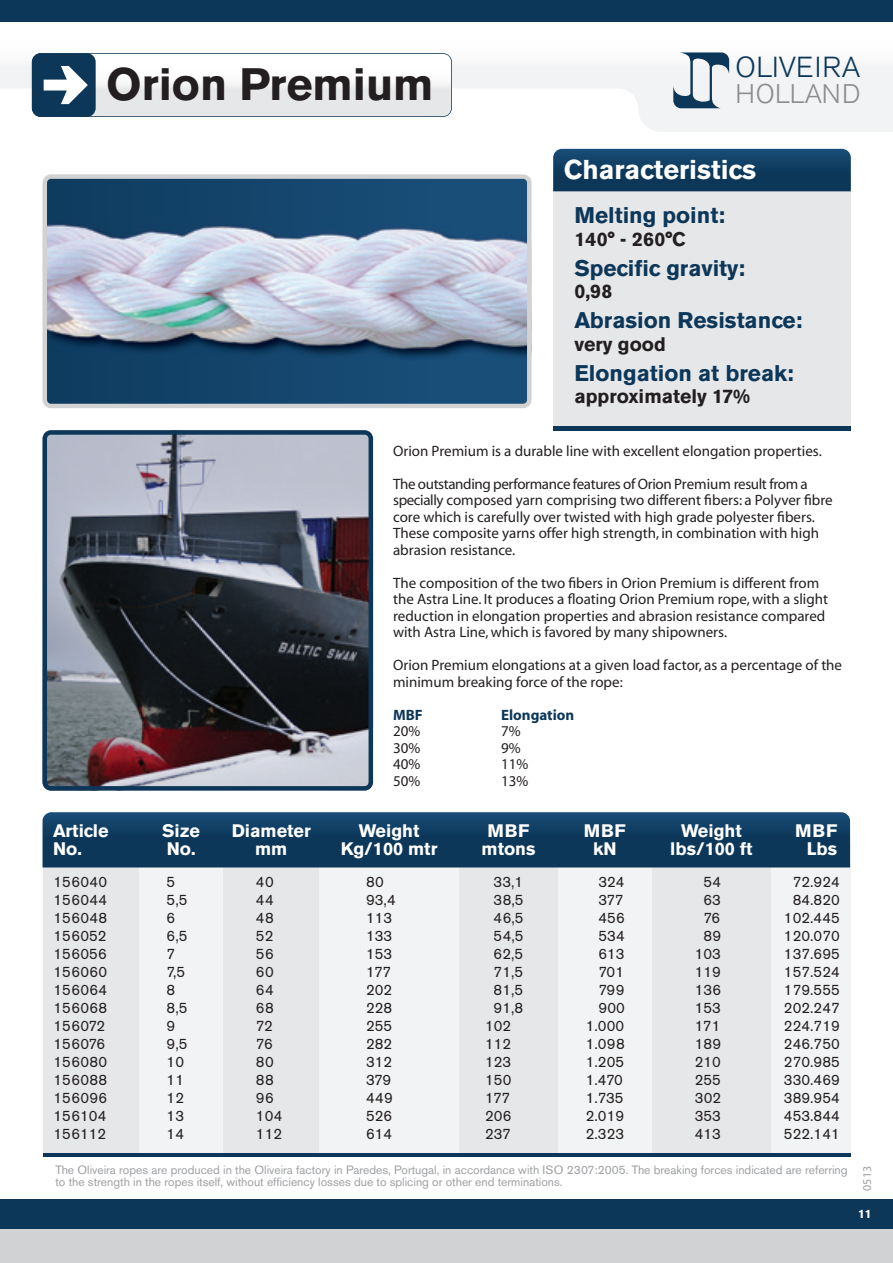
<style>
.page{position:relative;width:893px;height:1263px;background:#fff}
.page>*{position:absolute;margin:0;border:0;box-sizing:border-box;transform-origin:0 0}
.t1{font:700 45px "Akzidenz Grotesk BE";color:#231f20}
.t2{font:300 28.8px "Akzidenz Grotesk BE";letter-spacing:.02em;color:#0c3759}
.t3{font:700 27px "Akzidenz Grotesk BE";color:#fff}
.t4{font:300 26.7px "Akzidenz Grotesk BE";letter-spacing:.01em;color:#8a8c8f}
.t5{font:700 22.5px "Akzidenz Grotesk BE";color:#0c3759}
.t6{font:700 19.5px "Akzidenz Grotesk BE";color:#231f20}
.t7{font:700 18px/18px "Akzidenz Grotesk BE";color:#fff;text-align:center}
.t8{font:15px/16.5px "Myriad";color:#231f20}
.t9{font:15px/18px "Akzidenz Grotesk BE";color:#231f20}
.t10{font:15px/18px "Akzidenz Grotesk BE";letter-spacing:.02em;color:#231f20}
.t11{font:700 15px "Myriad";color:#0c3759}
.t12{font:12px/12px "Akzidenz Grotesk BE";color:#9d9fa2}
.t13{font:12px "Myriad";color:#9d9fa2}
.t14{font:700 12px "Akzidenz Grotesk BE";color:#fff}
</style>
<div class="page">
<svg style="left:0;top:21px;width:893px;height:111px"></svg>
<div style="left:0;top:1199px;width:893px;height:30px;background:#0c3759"></div>
<div style="left:0;top:1229px;width:893px;height:34px;background:#d1d2d4"></div>
<div style="left:0;top:0;width:893px;height:21px;background:#0c3759"></div>
<svg style="left:673px;top:52px;width:56px;height:56px"></svg>
<svg style="left:32px;top:53px;width:420px;height:64px"></svg>
<div style="left:139px;top:844px;width:85px;height:309px;background:#f2f3f4"></div>
<div style="left:319px;top:844px;width:140px;height:309px;background:#f2f3f4"></div>
<div style="left:558px;top:844px;width:94px;height:309px;background:#f2f3f4"></div>
<div style="left:770px;top:844px;width:80px;height:309px;background:#f2f3f4"></div>
<div style="left:43px;top:844px;width:96px;height:309px;background:#e6e7e9"></div>
<div style="left:224px;top:844px;width:95px;height:309px;background:#e6e7e9"></div>
<div style="left:459px;top:844px;width:99px;height:309px;background:#e6e7e9"></div>
<div style="left:652px;top:844px;width:118px;height:309px;background:#e6e7e9"></div>
<svg style="left:43px;top:812px;width:807px;height:55px;background:#103d60"></svg>
<hr style="left:43px;top:1153px;width:807px;height:4px;background:#0c3759">
<svg style="left:43px;top:174px;width:488px;height:234px;background:#6d88a2"></svg>
<div style="left:553px;top:181px;width:297px;height:245px;background:#e6e7e9"></div>
<svg style="left:553px;top:149px;width:298px;height:42px;background:#103e62"></svg>
<svg style="left:43px;top:430px;width:330px;height:361px;background:#60626c"></svg>
<hr style="left:553px;top:426px;width:297px;height:4px;background:#0c3759">
<h1 class="t1" style="left:106px;top:58px;width:329px">Orion Premium</h1>
<h2 class="t2" style="left:736px;top:51px;width:126px">OLIVEIRA</h2>
<h3 class="t4" style="left:736px;top:79px;width:126px">HOLLAND</h3>
<h3 class="t3" style="left:564px;top:154px;width:194px">Characteristics</h3>
<h3 class="t5" style="left:574px;top:202px;width:152px">Melting point:</h3>
<h3 class="t6" style="left:574px;top:228px;width:113px">140° - 260°C</h3>
<h3 class="t5" style="left:574px;top:255px;width:172px">Specific gravity:</h3>
<h3 class="t6" style="left:574px;top:280px;width:40px">0,98</h3>
<h3 class="t5" style="left:574px;top:307px;width:229px">Abrasion Resistance:</h3>
<h3 class="t6" style="left:574px;top:333px;width:93px">very good</h3>
<h3 class="t5" style="left:574px;top:360px;width:221px">Elongation at break:</h3>
<h3 class="t6" style="left:574px;top:385px;width:177px">approximately 17%</h3>
<p class="t8" style="left:393px;top:443px;width:430px">Orion Premium is a durable line with excellent elongation properties.</p>
<p class="t8" style="left:393px;top:476px;width:441px">The outstanding performance features of Orion Premium result from a specially composed yarn comprising two different fibers: a Polyver fibre core which is carefully over twisted with high grade polyester fibers.<br>These composite yarns offer high strength, in combination with high abrasion resistance.</p>
<p class="t8" style="left:393px;top:575px;width:436px">The composition of the two fibers in Orion Premium is different from the Astra Line. It produces a floating Orion Premium rope, with a slight reduction in elongation properties and abrasion resistance compared with Astra Line, which is favored by many shipowners.</p>
<p class="t8" style="left:393px;top:657px;width:451px">Orion Premium elongations at a given load factor, as a percentage of the minimum breaking force of the rope:</p>
<p class="t11" style="left:393px;top:707px;width:31px">MBF</p>
<p class="t11" style="left:501px;top:707px;width:75px">Elongation</p>
<p class="t8" style="left:393px;top:723px;width:29px">20%</p>
<p class="t8" style="left:501px;top:723px;width:21px">7%</p>
<p class="t8" style="left:393px;top:740px;width:29px">30%</p>
<p class="t8" style="left:501px;top:740px;width:21px">9%</p>
<p class="t8" style="left:393px;top:756px;width:29px">40%</p>
<p class="t8" style="left:501px;top:756px;width:29px">11%</p>
<p class="t8" style="left:393px;top:773px;width:29px">50%</p>
<p class="t8" style="left:501px;top:773px;width:29px">13%</p>
<p class="t7" style="left:53px;top:822px;width:57px;text-align:left">Article<br>No.</p>
<p class="t7" style="left:162px;top:822px;width:39px;text-align:left">Size<br>No.</p>
<p class="t7" style="left:232px;top:822px;width:81px">Diameter mm</p>
<p class="t7" style="left:341px;top:822px;width:98px">Weight<br>Kg/100 mtr</p>
<p class="t7" style="left:482px;top:822px;width:55px">MBF mtons</p>
<p class="t7" style="left:584px;top:822px;width:44px">MBF kN</p>
<p class="t7" style="left:670px;top:822px;width:84px">Weight lbs/100 ft</p>
<p class="t7" style="left:795px;top:822px;width:44px;text-align:right">MBF<br>Lbs</p>
<p class="t10" style="left:54px;top:873px;width:55px">156040<br>156044<br>156048<br>156052<br>156056<br>156060<br>156064<br>156068<br>156072<br>156076<br>156080<br>156088<br>156096<br>156104<br>156112</p>
<p class="t9" style="left:167px;top:873px;width:22px">5<br>5,5<br>6<br>6,5<br>7<br>7,5<br>8<br>8,5<br>9<br>9,5<br>10<br>11<br>12<br>13<br>14</p>
<p class="t10" style="left:256px;top:873px;width:28px">40<br>44<br>48<br>52<br>56<br>60<br>64<br>68<br>72<br>76<br>80<br>88<br>96<br>104<br>112</p>
<p class="t9" style="left:366px;top:873px;width:31px">80<br>93,4<br>113<br>133<br>153<br>177<br>202<br>228<br>255<br>282<br>312<br>379<br>449<br>526<br>614</p>
<p class="t9" style="left:494px;top:873px;width:31px">33,1</p>
<p class="t9" style="left:586px;top:873px;width:41px;text-align:right">324<br>377<br>456<br>534<br>613<br>701<br>799<br>900<br>1.000<br>1.098<br>1.205<br>1.470<br>1.735<br>2.019<br>2.323</p>
<p class="t9" style="left:695px;top:873px;width:28px;text-align:center">54<br>63<br>76<br>89<br>103<br>119<br>136<br>153<br>171<br>189<br>210<br>255<br>302<br>353<br>413</p>
<p class="t9" style="left:784px;top:873px;width:57px;text-align:center">72.924<br>84.820<br>102.445<br>120.070<br>137.695<br>157.524<br>179.555<br>202.247<br>224.719<br>246.750<br>270.985<br>330.469<br>389.954<br>453.844<br>522.141</p>
<p class="t9" style="left:494px;top:891px;width:31px">38,5</p>
<p class="t9" style="left:494px;top:909px;width:31px">46,5</p>
<p class="t9" style="left:494px;top:927px;width:31px">54,5</p>
<p class="t9" style="left:494px;top:945px;width:31px">62,5</p>
<p class="t9" style="left:494px;top:963px;width:31px">71,5</p>
<p class="t9" style="left:494px;top:981px;width:31px">81,5</p>
<p class="t9" style="left:494px;top:999px;width:31px">91,8</p>
<p class="t9" style="left:485px;top:1017px;width:28px">102</p>
<p class="t9" style="left:485px;top:1035px;width:28px">112</p>
<p class="t9" style="left:485px;top:1053px;width:28px">123</p>
<p class="t9" style="left:485px;top:1071px;width:28px">150</p>
<p class="t9" style="left:485px;top:1089px;width:27px">177</p>
<p class="t9" style="left:485px;top:1107px;width:28px">206</p>
<p class="t9" style="left:485px;top:1125px;width:27px">237</p>
<p class="t12" style="left:55px;top:1164px;width:794px">The Oliveira ropes are produced in the Oliveira factory in Paredes, Portugal, in accordance with ISO 2307:2005. The breaking forces indicated are referring to the strength in the ropes itself, without efficiency losses due to splicing or other end terminations.</p>
<p class="t13" style="left:861px;top:1191px;width:26px;rotate:-90deg">0513</p>
<p class="t14" style="left:858px;top:1206px;width:15px">11</p>
</div>
